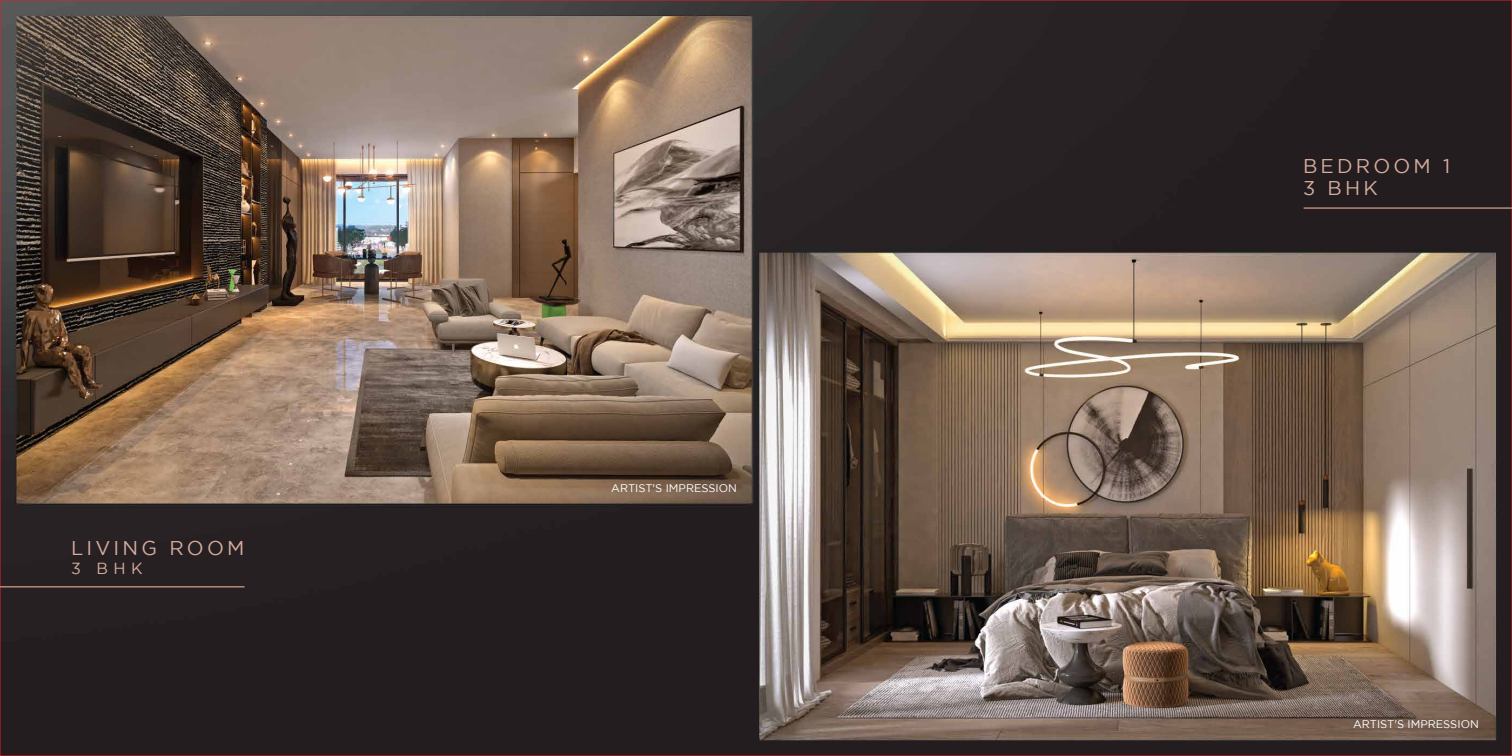
<style>
.page{position:relative;width:1512px;height:756px;background:#fff}
.page>*{position:absolute;margin:0;border:0;box-sizing:border-box;transform-origin:0 0}
.t1{font:19.88px/22.4px "Gotham";letter-spacing:.16em;color:#d7ac9e}
.t2{font:16.05px "Gotham";color:#d7ac9e}
.t3{font:11.1px "Gotham";color:#fff}
</style>
<div class="page">
<img style="left:2px;top:2px;width:1508px;height:752px">
<hr style="left:0;top:586px;width:245px;height:2px;background:#b8897a">
<hr style="left:1304px;top:207px;width:208px;height:2px;background:#b8897a">
<h1 class="t1" style="left:71px;top:536px;width:175px">LIVING ROOM</h1>
<h2 class="t2" style="left:71px;top:560px;width:73px">3 BHK</h2>
<p class="t3" style="left:611px;top:482px;width:127px">ARTIST'S IMPRESSION</p>
<h1 class="t1" style="left:1303px;top:154px;width:149px">BEDROOM 1<br>3 BHK</h1>
<p class="t3" style="left:1353px;top:718px;width:127px">ARTIST'S IMPRESSION</p>
</div>
